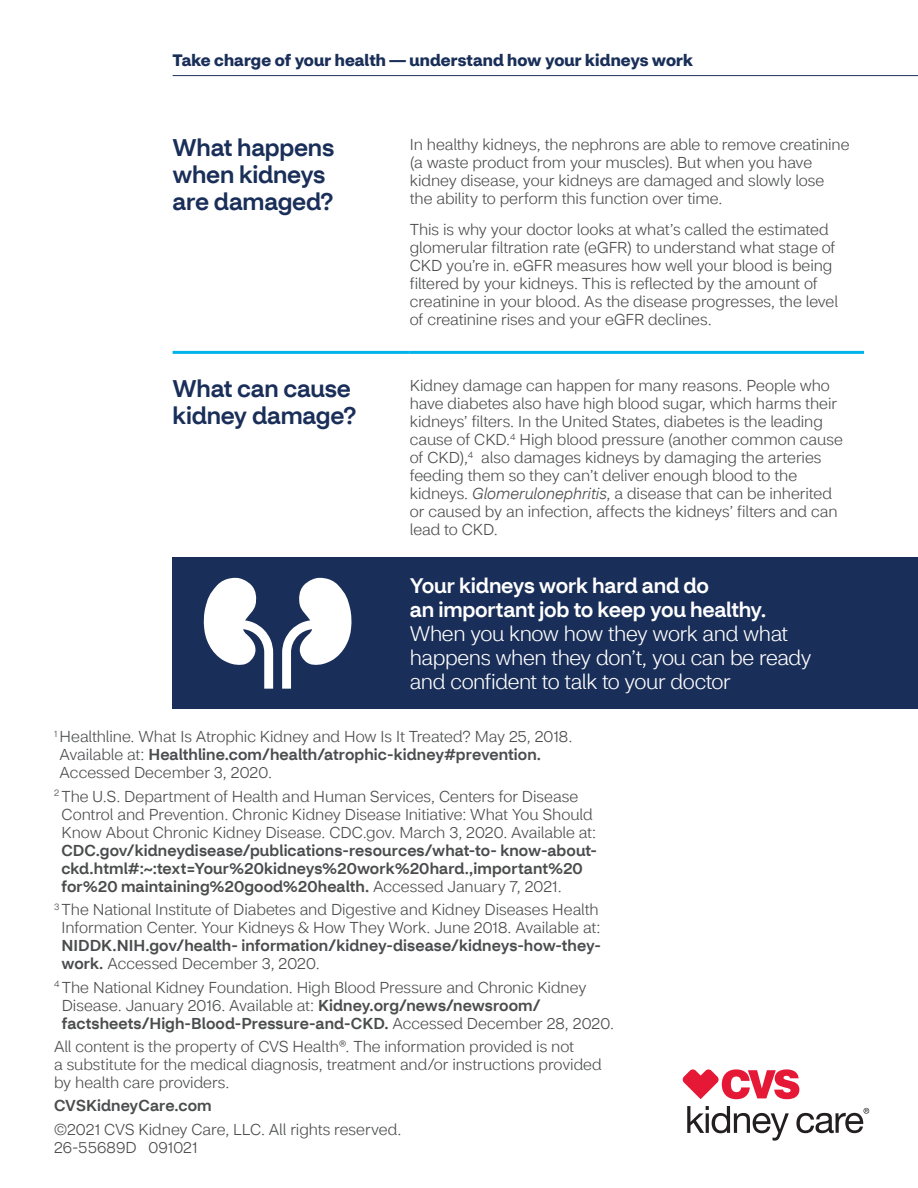
<style>
.page{position:relative;width:918px;height:1188px;background:#fff}
.page>*{position:absolute;margin:0;border:0;box-sizing:border-box;transform-origin:0 0}
.t1{font:500 24px/27px "CVS Health Sans";letter-spacing:-.01em;color:#192e58}
.t2{font:300 21px/24px "CVS Health Sans";letter-spacing:-.02em;color:#fff}
.t3{font:500 21px/24px "CVS Health Sans";letter-spacing:-.01em;color:#fff}
.t4{font:700 16.5px "CVS Health Sans";letter-spacing:.005em;color:#192e58}
.t5{font:300 15.75px/18px "CVS Health Sans";letter-spacing:-.005em;color:#4b4c4d}
.t6{font:500 15.75px "CVS Health Sans";letter-spacing:.005em;color:#4b4c4d}
.s1{font-style:italic}
.s2{font-weight:500}
</style>
<div class="page">
<div style="left:173px;top:557px;width:745px;height:152px;background:#192e58"></div>
<hr style="left:173px;top:75px;width:745px;height:1px;background:#192e58">
<hr style="left:173px;top:351px;width:237px;height:3px;background:#00b3e9">
<hr style="left:410px;top:351px;width:454px;height:3px;background:#00b3e9">
<svg style="left:282px;top:577px;width:70px;height:112px"></svg>
<svg style="left:204px;top:577px;width:69px;height:112px"></svg>
<svg style="left:682px;top:1069px;width:117px;height:30px"></svg>
<svg style="left:687px;top:1106px;width:102px;height:35px"></svg>
<svg style="left:796px;top:1108px;width:73px;height:25px"></svg>
<p class="t4" style="left:173px;top:50px;width:522px">Take charge of your health — understand how your kidneys work</p>
<h3 class="t1" style="left:173px;top:134px;width:163px">What happens when kidneys are damaged?</h3>
<p class="t5" style="left:410px;top:135px;width:441px">In healthy kidneys, the nephrons are able to remove creatinine (a waste product from your muscles). But when you have kidney disease, your kidneys are damaged and slowly lose the ability to perform this function over time.</p>
<p class="t5" style="left:410px;top:221px;width:430px">This is why your doctor looks at what’s called the estimated glomerular filtration rate (eGFR) to understand what stage of CKD you’re in. eGFR measures how well your blood is being filtered by your kidneys. This is reflected by the amount of creatinine in your blood. As the disease progresses, the level of creatinine rises and your eGFR declines.</p>
<h3 class="t1" style="left:173px;top:375px;width:185px">What can cause kidney damage?</h3>
<p class="t5" style="left:410px;top:377px;width:435px">Kidney damage can happen for many reasons. People who have diabetes also have high blood sugar, which harms their kidneys’ filters. In the United States, diabetes is the leading cause of CKD.<sup>4</sup> High blood pressure (another common cause of CKD),<sup>4</sup> also damages kidneys by damaging the arteries feeding them so they can’t deliver enough blood to the kidneys. <span class="s1">Glomerulonephritis</span>, a disease that can be inherited or caused by an infection, affects the kidneys’ filters and can lead to CKD.</p>
<p class="t3" style="left:410px;top:574px;width:358px">Your kidneys work hard and do<br>an important job to keep you healthy.</p>
<p class="t2" style="left:410px;top:622px;width:403px">When you know how they work and what happens when they don’t, you can be ready and confident to talk to your doctor</p>
<p class="t5" style="left:60px;top:728px;width:514px;text-indent:-6px"><sup>1</sup> Healthline. What Is Atrophic Kidney and How Is It Treated? May 25, 2018.<br>Available at: <span class="s2">Healthline.com/health/atrophic-kidney#prevention.<br></span>Accessed December 3, 2020.</p>
<p class="t5" style="left:61px;top:787px;width:537px;text-indent:-7px"><sup>2</sup> The U.S. Department of Health and Human Services, Centers for Disease Control and Prevention. Chronic Kidney Disease Initiative: What You Should Know About Chronic Kidney Disease. CDC.gov. March 3, 2020. Available at:<br><span class="s2">CDC.gov/kidneydisease/publications-resources/what-to- know-about&shy;ckd.html#:~:text=Your%20kidneys%20work%20hard.,important%20 for%20 maintaining%20good%20health.</span> Accessed January 7, 2021.</p>
<p class="t5" style="left:62px;top:901px;width:541px;text-indent:-7px"><sup>3</sup> The National Institute of Diabetes and Digestive and Kidney Diseases Health Information Center. Your Kidneys &amp; How They Work. June 2018. Available at:<br><span class="s2">NIDDK.NIH.gov/health- information/kidney-disease/kidneys-how-they&shy;work.</span> Accessed December 3, 2020.</p>
<p class="t5" style="left:62px;top:978px;width:554px;text-indent:-8px"><sup>4</sup> The National Kidney Foundation. High Blood Pressure and Chronic Kidney<br>Disease. January 2016. Available at: <span class="s2">Kidney.org/news/newsroom/ factsheets/High-Blood-Pressure-and-CKD.</span> Accessed December 28, 2020.</p>
<p class="t5" style="left:54px;top:1037px;width:549px">All content is the property of CVS Health®. The information provided is not<br>a substitute for the medical diagnosis, treatment and/or instructions provided by health care providers.</p>
<p class="t6" style="left:54px;top:1096px;width:159px">CVSKidneyCare.com</p>
<p class="t5" style="left:54px;top:1120px;width:349px">©2021 CVS Kidney Care, LLC. All rights reserved.</p>
<p class="t5" style="left:54px;top:1138px;width:145px">26-55689D 091021</p>
</div>
